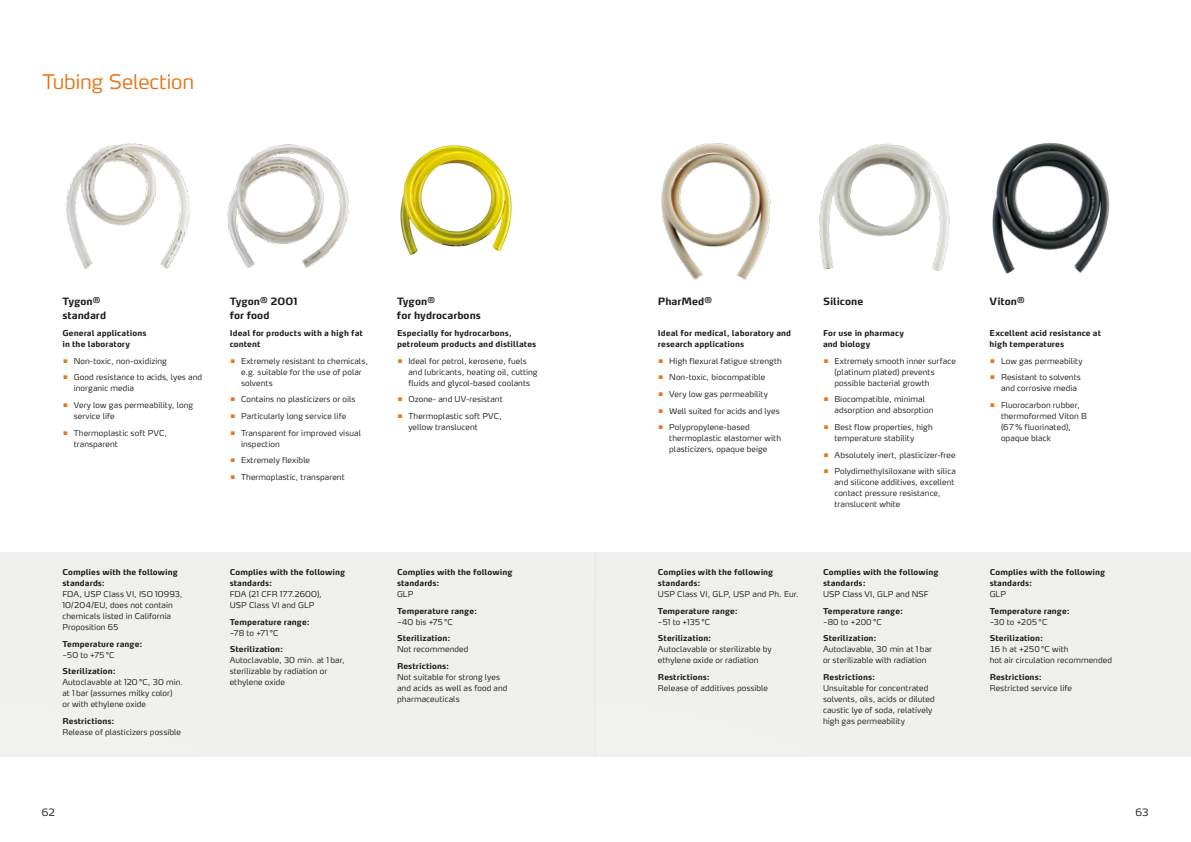
<style>
.page{position:relative;width:1191px;height:842px;background:#fff}
.page>*{position:absolute;margin:0;border:0;box-sizing:border-box;transform-origin:0 0}
.t1{font:300 20px "Max OT";letter-spacing:-.015em;color:#e97416}
.t2{font:700 10px/14px "Max OT";letter-spacing:.005em;color:#1a1a18}
.t3{font:300 10px "Max OT";color:#1a1a18}
.t4{font:300 8px/11px "Max OT";letter-spacing:.01em;color:#1a1a18}
.t5{font:700 8px/11px "Max OT";letter-spacing:.01em;color:#1a1a18}
.s1{font-size:14px;color:#e97416}
</style>
<div class="page">
<img style="left:400px;top:145px;width:112px;height:110px">
<img style="left:66px;top:143px;width:125px;height:126px">
<img style="left:227px;top:144px;width:122px;height:124px">
<img style="left:992px;top:143px;width:118px;height:131px">
<img style="left:661px;top:143px;width:110px;height:137px">
<img style="left:819px;top:143px;width:131px;height:128px">
<h1 class="t1" style="left:43px;top:69px;width:153px">Tubing Selection</h1>
<p class="t2" style="left:62px;top:294px;width:45px">Tygon<sup>® </sup>standard</p>
<p class="t5" style="left:62px;top:327px;width:86px">General applications in the laboratory</p>
<p class="t4" style="left:62px;top:355px;width:106px"><span class="s1">•</span> Non-toxic, non-oxidizing</p>
<p class="t4" style="left:74px;top:372px;width:130px;text-indent:-11px"><span class="s1">•</span> Good resistance to acids, lyes and inorganic media</p>
<p class="t4" style="left:74px;top:399px;width:121px;text-indent:-11px"><span class="s1">•</span> Very low gas permeability, long service life</p>
<p class="t4" style="left:74px;top:427px;width:95px;text-indent:-11px"><span class="s1">•</span> Thermoplastic soft PVC, transparent</p>
<p class="t2" style="left:230px;top:294px;width:70px">Tygon<sup>®</sup> 2001 for food</p>
<p class="t5" style="left:230px;top:327px;width:135px">Ideal for products with a high fat content</p>
<p class="t4" style="left:241px;top:355px;width:128px;text-indent:-11px"><span class="s1">•</span> Extremely resistant to chemicals, e.g. suitable for the use of polar solvents</p>
<p class="t4" style="left:230px;top:394px;width:127px"><span class="s1">•</span> Contains no plasticizers or oils</p>
<p class="t4" style="left:230px;top:410px;width:118px"><span class="s1">•</span> Particularly long service life</p>
<p class="t4" style="left:241px;top:427px;width:121px;text-indent:-11px"><span class="s1">•</span> Transparent for improved visual inspection</p>
<p class="t4" style="left:230px;top:455px;width:82px"><span class="s1">•</span> Extremely flexible</p>
<p class="t4" style="left:230px;top:471px;width:116px"><span class="s1">•</span> Thermoplastic, transparent</p>
<p class="t2" style="left:397px;top:294px;width:85px">Tygon<sup>®<br></sup>for hydrocarbons</p>
<p class="t5" style="left:397px;top:327px;width:141px">Especially for hydrocarbons, petroleum products and distillates</p>
<p class="t4" style="left:408px;top:355px;width:131px;text-indent:-11px"><span class="s1">•</span> Ideal for petrol, kerosene, fuels and lubricants, heating oil, cutting fluids and glycol-based coolants</p>
<p class="t4" style="left:397px;top:394px;width:107px"><span class="s1">•</span> Ozone- and UV-resistant</p>
<p class="t4" style="left:408px;top:410px;width:95px;text-indent:-11px"><span class="s1">•</span> Thermoplastic soft PVC, yellow translucent</p>
<p class="t5" style="left:62px;top:566px;width:117px">Complies with the following standards:</p>
<p class="t4" style="left:62px;top:588px;width:122px">FDA, USP Class VI, ISO 10993,<br>10/204/EU, does not contain chemicals listed in California<br>Proposition 65</p>
<p class="t5" style="left:62px;top:638px;width:82px">Temperature range:</p>
<p class="t4" style="left:62px;top:649px;width:54px">−50 to +75 °C</p>
<p class="t5" style="left:62px;top:666px;width:55px">Sterilization:</p>
<p class="t4" style="left:62px;top:677px;width:122px">Autoclavable at 120 °C, 30 min. at 1 bar (assumes milky color)<br>or with ethylene oxide</p>
<p class="t5" style="left:62px;top:715px;width:54px">Restrictions:</p>
<p class="t4" style="left:62px;top:726px;width:120px">Release of plasticizers possible</p>
<p class="t5" style="left:230px;top:566px;width:117px">Complies with the following standards:</p>
<p class="t4" style="left:230px;top:588px;width:94px">FDA (21 CFR 177.2600),<br>USP Class VI and GLP</p>
<p class="t5" style="left:230px;top:616px;width:82px">Temperature range:</p>
<p class="t4" style="left:230px;top:627px;width:50px">−78 to +71 °C</p>
<p class="t5" style="left:230px;top:644px;width:55px">Sterilization:</p>
<p class="t4" style="left:230px;top:655px;width:116px">Autoclavable, 30 min. at 1 bar, sterilizable by radiation or ethylene oxide</p>
<p class="t5" style="left:397px;top:566px;width:117px">Complies with the following standards:</p>
<p class="t4" style="left:397px;top:588px;width:18px">GLP</p>
<p class="t5" style="left:397px;top:605px;width:82px">Temperature range:</p>
<p class="t4" style="left:397px;top:616px;width:57px">−40 bis +75 °C</p>
<p class="t5" style="left:397px;top:633px;width:55px">Sterilization:</p>
<p class="t4" style="left:397px;top:644px;width:73px">Not recommended</p>
<p class="t5" style="left:397px;top:660px;width:54px">Restrictions:</p>
<p class="t4" style="left:397px;top:671px;width:112px">Not suitable for strong lyes and acids as well as food and pharmaceuticals</p>
<p class="t2" style="left:658px;top:294px;width:56px">PharMed<sup>®</sup></p>
<p class="t5" style="left:658px;top:327px;width:135px">Ideal for medical, laboratory and research applications</p>
<p class="t4" style="left:658px;top:355px;width:125px"><span class="s1">•</span> High flexural fatigue strength</p>
<p class="t4" style="left:658px;top:372px;width:109px"><span class="s1">•</span> Non-toxic, biocompatible</p>
<p class="t4" style="left:658px;top:388px;width:111px"><span class="s1">•</span> Very low gas permeability</p>
<p class="t4" style="left:658px;top:405px;width:123px"><span class="s1">•</span> Well suited for acids and lyes</p>
<p class="t4" style="left:669px;top:422px;width:113px;text-indent:-11px"><span class="s1">•</span> Polypropylene-based thermoplastic elastomer with plasticizers, opaque beige</p>
<p class="t5" style="left:658px;top:566px;width:117px">Complies with the following standards:</p>
<p class="t4" style="left:658px;top:588px;width:143px">USP Class VI, GLP, USP and Ph. Eur.</p>
<p class="t5" style="left:658px;top:605px;width:82px">Temperature range:</p>
<p class="t4" style="left:658px;top:616px;width:54px">−51 to +135 °C</p>
<p class="t5" style="left:658px;top:633px;width:55px">Sterilization:</p>
<p class="t4" style="left:658px;top:644px;width:115px">Autoclavable or sterilizable by ethylene oxide or radiation</p>
<p class="t5" style="left:658px;top:671px;width:54px">Restrictions:</p>
<p class="t4" style="left:658px;top:682px;width:112px">Release of additives possible</p>
<p class="t2" style="left:823px;top:294px;width:42px">Silicone</p>
<p class="t5" style="left:823px;top:327px;width:83px">For use in pharmacy and biology</p>
<p class="t4" style="left:834px;top:355px;width:123px;text-indent:-11px"><span class="s1">•</span> Extremely smooth inner surface (platinum plated) prevents possible bacterial growth</p>
<p class="t4" style="left:834px;top:394px;width:100px;text-indent:-11px"><span class="s1">•</span> Biocompatible, minimal adsorption and absorption</p>
<p class="t4" style="left:834px;top:421px;width:100px;text-indent:-11px"><span class="s1">•</span> Best flow properties, high temperature stability</p>
<p class="t4" style="left:823px;top:449px;width:134px"><span class="s1">•</span> Absolutely inert, plasticizer-free</p>
<p class="t4" style="left:834px;top:466px;width:123px;text-indent:-11px"><span class="s1">•</span> Polydimethylsiloxane with silica and silicone additives, excellent contact pressure resistance, translucent white</p>
<p class="t5" style="left:823px;top:566px;width:117px">Complies with the following standards:</p>
<p class="t4" style="left:823px;top:588px;width:107px">USP Class VI, GLP and NSF</p>
<p class="t5" style="left:823px;top:605px;width:82px">Temperature range:</p>
<p class="t4" style="left:823px;top:616px;width:60px">−80 to +200 °C</p>
<p class="t5" style="left:823px;top:633px;width:55px">Sterilization:</p>
<p class="t4" style="left:823px;top:644px;width:110px">Autoclavable, 30 min at 1 bar or sterilizable with radiation</p>
<p class="t5" style="left:823px;top:671px;width:54px">Restrictions:</p>
<p class="t4" style="left:823px;top:682px;width:113px">Unsuitable for concentrated solvents, oils, acids or diluted caustic lye of soda, relatively high gas permeability</p>
<p class="t2" style="left:989px;top:294px;width:37px">Viton<sup>®</sup></p>
<p class="t5" style="left:989px;top:327px;width:113px">Excellent acid resistance at high temperatures</p>
<p class="t4" style="left:989px;top:355px;width:94px"><span class="s1">•</span> Low gas permeability</p>
<p class="t4" style="left:1001px;top:372px;width:81px;text-indent:-11px"><span class="s1">•</span> Resistant to solvents and corrosive media</p>
<p class="t4" style="left:1001px;top:399px;width:87px;text-indent:-11px"><span class="s1">•</span> Fluorocarbon rubber, thermoformed Viton B (67 % fluorinated), opaque black</p>
<p class="t5" style="left:989px;top:566px;width:117px">Complies with the following standards:</p>
<p class="t4" style="left:989px;top:588px;width:18px">GLP</p>
<p class="t5" style="left:989px;top:605px;width:82px">Temperature range:</p>
<p class="t4" style="left:989px;top:616px;width:59px">−30 to +205 °C</p>
<p class="t5" style="left:989px;top:633px;width:55px">Sterilization:</p>
<p class="t4" style="left:989px;top:644px;width:124px">16 h at +250 °C with<br>hot air circulation recommended</p>
<p class="t5" style="left:989px;top:671px;width:54px">Restrictions:</p>
<p class="t4" style="left:989px;top:682px;width:84px">Restricted service life</p>
<p class="t3" style="left:42px;top:805px;width:15px">62</p>
<p class="t3" style="left:1135px;top:805px;width:15px">63</p>
</div>
